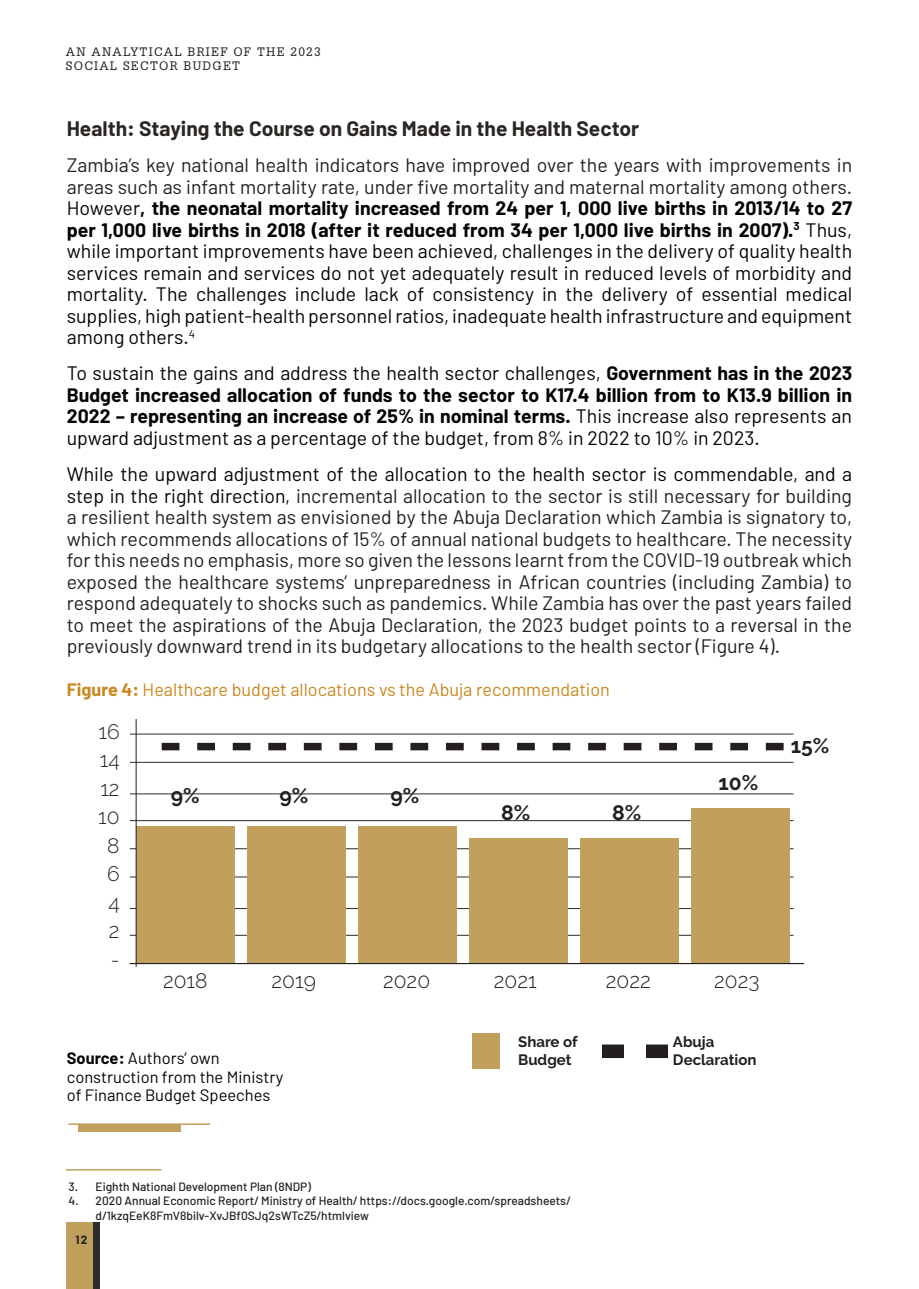
<style>
.page{position:relative;width:919px;height:1289px;background:#fff}
.page>*{position:absolute;margin:0;border:0;box-sizing:border-box;transform-origin:0 0}
.t1{font:700 21px "Barlow";color:#2a2623}
.t2{font:300 21px "Raleway";color:#231f20}
.t3{font:700 21px "Raleway";color:#231f20}
.t4{font:300 21px/28.5px "Raleway";color:#2a2623;text-align:center}
.t5{font:19.5px/21.5px "Barlow";color:#040503;text-align:justify}
.t6{font:19.5px/21.5px "Barlow";color:#231f20;text-align:justify}
.t7{font:18px "Barlow";color:#ca871e}
.t8{font:16.5px/18.1px "Barlow";color:#040503}
.t9{font:700 15px/18px "Raleway";color:#231f20}
.t10{font:500 12px/14.4px "Barlow";color:#231f20}
.t11{font:12px/14.4px "AG Gloria C";letter-spacing:.1em;color:#231f20}
.t12{font:700 12px "Barlow";color:#231f20}
.s1{color:#231f20}
.s2{font-weight:700}
.s3{color:#040503}
</style>
<div class="page">
<hr style="left:130px;top:935px;width:663px;height:1px;background:#2b2c2b">
<hr style="left:130px;top:876px;width:663px;height:1px;background:#2b2c2b">
<hr style="left:130px;top:908px;width:663px;height:1px;background:#2b2c2b">
<hr style="left:130px;top:848px;width:663px;height:1px;background:#2b2c2b">
<hr style="left:130px;top:820px;width:663px;height:1px;background:#2b2c2b">
<hr style="left:130px;top:762px;width:663px;height:1px;background:#2b2c2b">
<hr style="left:130px;top:793px;width:663px;height:1px;background:#2b2c2b">
<hr style="left:130px;top:733px;width:663px;height:1px;background:#2b2c2b">
<hr style="left:66px;top:1169px;width:96px;height:1px;background:#c1a05e">
<div style="left:136px;top:826px;width:98px;height:137px;background:#c1a05e"></div>
<div style="left:247px;top:826px;width:98px;height:137px;background:#c1a05e"></div>
<div style="left:358px;top:826px;width:98px;height:137px;background:#c1a05e"></div>
<div style="left:469px;top:838px;width:98px;height:125px;background:#c1a05e"></div>
<div style="left:580px;top:838px;width:98px;height:125px;background:#c1a05e"></div>
<div style="left:691px;top:808px;width:98px;height:155px;background:#c1a05e"></div>
<hr style="left:129px;top:963px;width:675px;height:1px;background:#231f20">
<svg style="left:162px;top:742px;width:621px;height:8px"></svg>
<svg style="left:602px;top:1044px;width:66px;height:14px"></svg>
<hr style="left:136px;top:719px;width:1px;height:247px;background:#231f20">
<hr style="left:69px;top:1123px;width:141px;height:1px;background:#c1a05e">
<div style="left:78px;top:1124px;width:103px;height:7px;background:#c1a05e"></div>
<div style="left:472px;top:1032px;width:28px;height:36px;background:#c1a05e"></div>
<div style="left:74px;top:1222px;width:26px;height:66px;background:#2b2c2b"></div>
<div style="left:67px;top:1222px;width:26px;height:66px;background:#c1a05e"></div>
<p class="t11" style="left:66px;top:44px;width:256px">AN ANALYTICAL BRIEF OF THE 2023<br>SOCIAL SECTOR BUDGET</p>
<p class="t1" style="left:67px;top:115px;width:574px">Health: Staying the Course on Gains Made in the Health Sector</p>
<p class="t5" style="left:67px;top:154px;width:786px"><span class="s1">Zambia’s key national health indicators have improved over the years with improvements in areas such as infant mortality rate, under five mortality and maternal mortality among others.<br></span>However<span class="s2">, the neonatal mortality increased from 24 per 1, 000 live births in 2013/14 to 27 per 1,000 live births in 2018 (after it reduced from 34 per 1,000 live births in 2007).</span><sup>3</sup> Thus, while important improvements have been achieved, challenges in the delivery of quality health services remain and services do not yet adequately result in reduced levels of morbidity and mortality. The challenges include lack of consistency in the delivery of essential medical supplies, high patient-health personnel ratios, inadequate health infrastructure and equipment among others.<sup>4</sup></p>
<p class="t5" style="left:67px;top:362px;width:787px">To sustain the gains and address the health sector challenges, <span class="s2">Government has in the 2023<br>Budget increased allocation of funds to the sector to K17.4 billion from to K13.9 billion in 2022 – representing an increase of 25% in nominal terms.</span> This increase also represents an upward adjustment as a percentage of the budget, from 8% in 2022 to 10% in 2023.</p>
<p class="t6" style="left:67px;top:463px;width:786px"><span class="s3">While the upward adjustment of the allocation to the health sector is commendable, and a step in the right direction,</span> incremental allocation to the sector is still necessary for building a resilient health system as envisioned by the Abuja Declaration which Zambia is signatory to, which recommends allocations of 15% of annual national budgets to healthcare. The necessity for this needs no emphasis, more so given the lessons learnt from the COVID-19 outbreak which exposed the healthcare systems’ unpreparedness in African countries (including Zambia) to respond adequately to shocks such as pandemics. While Zambia has over the past years failed to meet the aspirations of the Abuja Declaration, the 2023 budget points to a reversal in the previously downward trend in its budgetary allocations to the health sector (Figure 4).</p>
<p class="t7" style="left:67px;top:678px;width:544px"><span class="s2">Figure 4:</span> Healthcare budget allocations vs the Abuja recommendation</p>
<p class="t4" style="left:98px;top:717px;width:23px">16<br>14<br>12<br>10<br>8<br>6<br>4<br>2 -</p>
<p class="t3" style="left:171px;top:783px;width:30px">9%</p>
<p class="t3" style="left:279px;top:783px;width:30px">9%</p>
<p class="t3" style="left:390px;top:783px;width:30px">9%</p>
<p class="t3" style="left:501px;top:800px;width:31px">8%</p>
<p class="t3" style="left:612px;top:800px;width:31px">8%</p>
<p class="t3" style="left:718px;top:770px;width:41px">10%</p>
<p class="t2" style="left:163px;top:968px;width:46px">2018</p>
<p class="t2" style="left:271px;top:968px;width:46px">2019</p>
<p class="t2" style="left:383px;top:968px;width:48px">2020</p>
<p class="t2" style="left:494px;top:968px;width:44px">2021</p>
<p class="t2" style="left:605px;top:968px;width:46px">2022</p>
<p class="t2" style="left:714px;top:968px;width:47px">2023</p>
<p class="t8" style="left:67px;top:1048px;width:218px"><span class="s2">Source:</span> Authors’ own construction from the Ministry of Finance Budget Speeches</p>
<p class="t9" style="left:518px;top:1032px;width:61px">Share of<br>Budget</p>
<p class="t9" style="left:673px;top:1032px;width:85px">Abuja<br>Declaration</p>
<p class="t10" style="left:69px;top:1179px;width:244px">3. Eighth National Development Plan (8NDP)</p>
<p class="t10" style="left:96px;top:1193px;width:476px;text-indent:-27px">4. 2020 Annual Economic Report/ Ministry of Health/ https://docs.google.com/spreadsheets/ d/1kzqEeK8FmV8bilv-XvJBf0SJq2sWTcZ5/htmlview</p>
<p class="t12" style="left:75px;top:1231px;width:13px">12</p>
<p class="t3" style="left:790px;top:734px;width:40px">15%</p>
</div>
